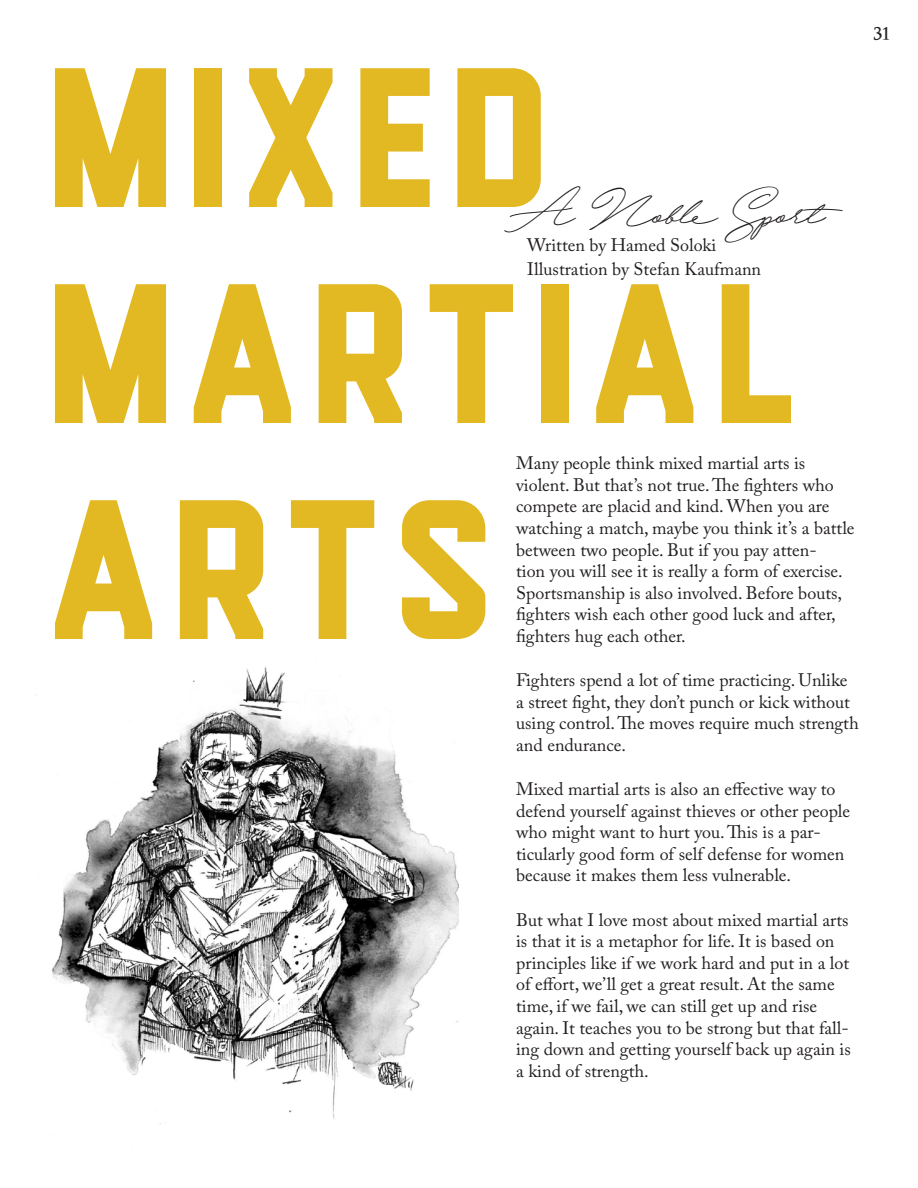
<style>
.page{position:relative;width:918px;height:1188px;background:#fff}
.page>*{position:absolute;margin:0;border:0;box-sizing:border-box;transform-origin:0 0}
.Head_3{font:180px "Natasha";color:#e3b923}
.Head_3-2{font:36px "Hijrnotes PERSONALUSEONLY01";color:#231f20}
.Body{font:600 21px "Optimus Princeps";color:#231f20}
.Body_7{font:18px/21.6px "Adobe Caslon Pro";color:#231f20}
.Body_3{font:18px "Adobe Caslon Pro";color:#231f20}
</style>
<div class="page">
<img style="left:35px;top:666px;width:424px;height:458px">
<p class="Head_3" style="left:41px;top:40px;width:515px">MIXED</p>
<p class="Head_3-2" style="left:511px;top:203px;width:324px">A Noble Sport</p>
<p class="Body_3" style="left:527px;top:234px;width:191px">Written by Hamed Soloki</p>
<p class="Body_3" style="left:527px;top:258px;width:235px">Illustration by Stefan Kaufmann</p>
<p class="Head_3" style="left:41px;top:256px;width:766px">MARTIAL</p>
<p class="Head_3" style="left:41px;top:472px;width:460px">ARTS</p>
<p class="Body_7" style="left:516px;top:452px;width:340px">Many people think mixed martial arts is violent. But that’s not true. The fighters who compete are placid and kind. When you are watching a match, maybe you think it’s a battle between two people. But if you pay atten-<br>tion you will see it is really a form of exercise.<br>Sportsmanship is also involved. Before bouts, fighters wish each other good luck and after, fighters hug each other.</p>
<p class="Body_7" style="left:516px;top:669px;width:344px">Fighters spend a lot of time practicing. Unlike a street fight, they don’t punch or kick without using control. The moves require much strength and endurance.</p>
<p class="Body_7" style="left:516px;top:778px;width:336px">Mixed martial arts is also an effective way to defend yourself against thieves or other people who might want to hurt you. This is a par&shy;ticularly good form of self defense for women because it makes them less vulnerable.</p>
<p class="Body_7" style="left:516px;top:909px;width:336px">But what I love most about mixed martial arts is that it is a metaphor for life. It is based on principles like if we work hard and put in a lot of effort, we’ll get a great result. At the same time, if we fail, we can still get up and rise again. It teaches you to be strong but that fall&shy;ing down and getting yourself back up again is a kind of strength.</p>
<p class="Body" style="left:874px;top:22px;width:17px">31</p>
</div>
